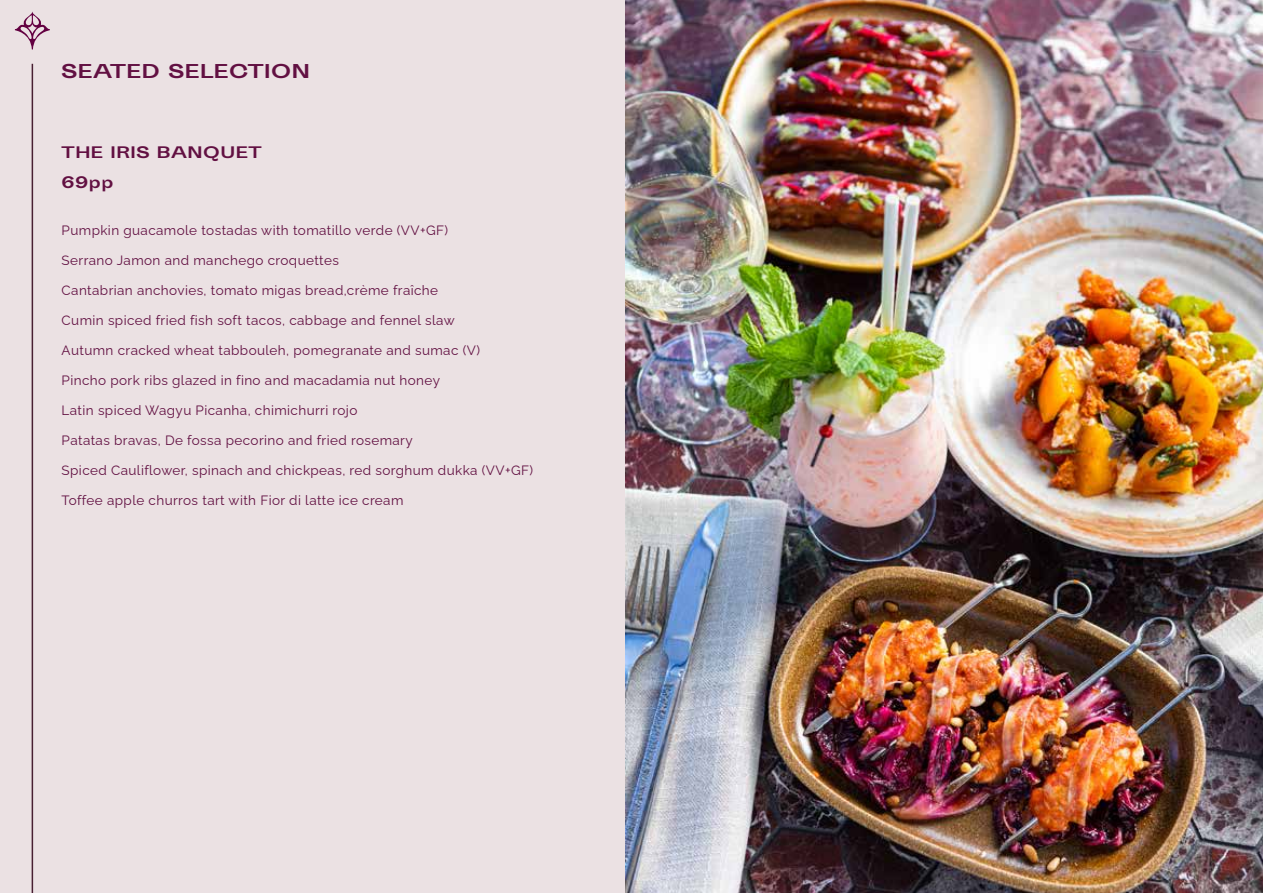
<style>
.page{position:relative;width:1263px;height:893px;background:#ebe1e3}
.page>*{position:absolute;margin:0;border:0;box-sizing:border-box;transform-origin:0 0}
.t1{font:700 18px "Sporting Grotesque";letter-spacing:.03em;color:#621042}
.t2{font:700 15px/29.5px "Sporting Grotesque";letter-spacing:.03em;color:#621042}
.t3{font:13.5px "Raleway";letter-spacing:.03em;color:#621042}
</style>
<div class="page">
<img style="left:625px;top:0;width:638px;height:893px">
<svg style="left:15px;top:11px;width:35px;height:38px"></svg>
<hr style="left:32px;top:64px;width:1px;height:829px;background:#481f32">
<h1 class="t1" style="left:62px;top:61px;width:250px">SEATED SELECTION</h1>
<p class="t2" style="left:62px;top:138px;width:202px">THE IRIS BANQUET<br>69pp</p>
<p class="t3" style="left:62px;top:219px;width:388px">Pumpkin guacamole tostadas with tomatillo verde (VV+GF)</p>
<p class="t3" style="left:62px;top:249px;width:279px">Serrano Jamon and manchego croquettes</p>
<p class="t3" style="left:62px;top:279px;width:378px">Cantabrian anchovies, tomato migas bread,crème fraîche</p>
<p class="t3" style="left:62px;top:309px;width:394px">Cumin spiced fried fish soft tacos, cabbage and fennel slaw</p>
<p class="t3" style="left:62px;top:339px;width:420px">Autumn cracked wheat tabbouleh, pomegranate and sumac (V)</p>
<p class="t3" style="left:62px;top:369px;width:380px">Pincho pork ribs glazed in fino and macadamia nut honey</p>
<p class="t3" style="left:62px;top:399px;width:297px">Latin spiced Wagyu Picanha, chimichurri rojo</p>
<p class="t3" style="left:62px;top:429px;width:353px">Patatas bravas, De fossa pecorino and fried rosemary</p>
<p class="t3" style="left:62px;top:459px;width:473px">Spiced Cauliflower, spinach and chickpeas, red sorghum dukka (VV+GF)</p>
<p class="t3" style="left:62px;top:489px;width:343px">Toffee apple churros tart with Fior di latte ice cream</p>
</div>
